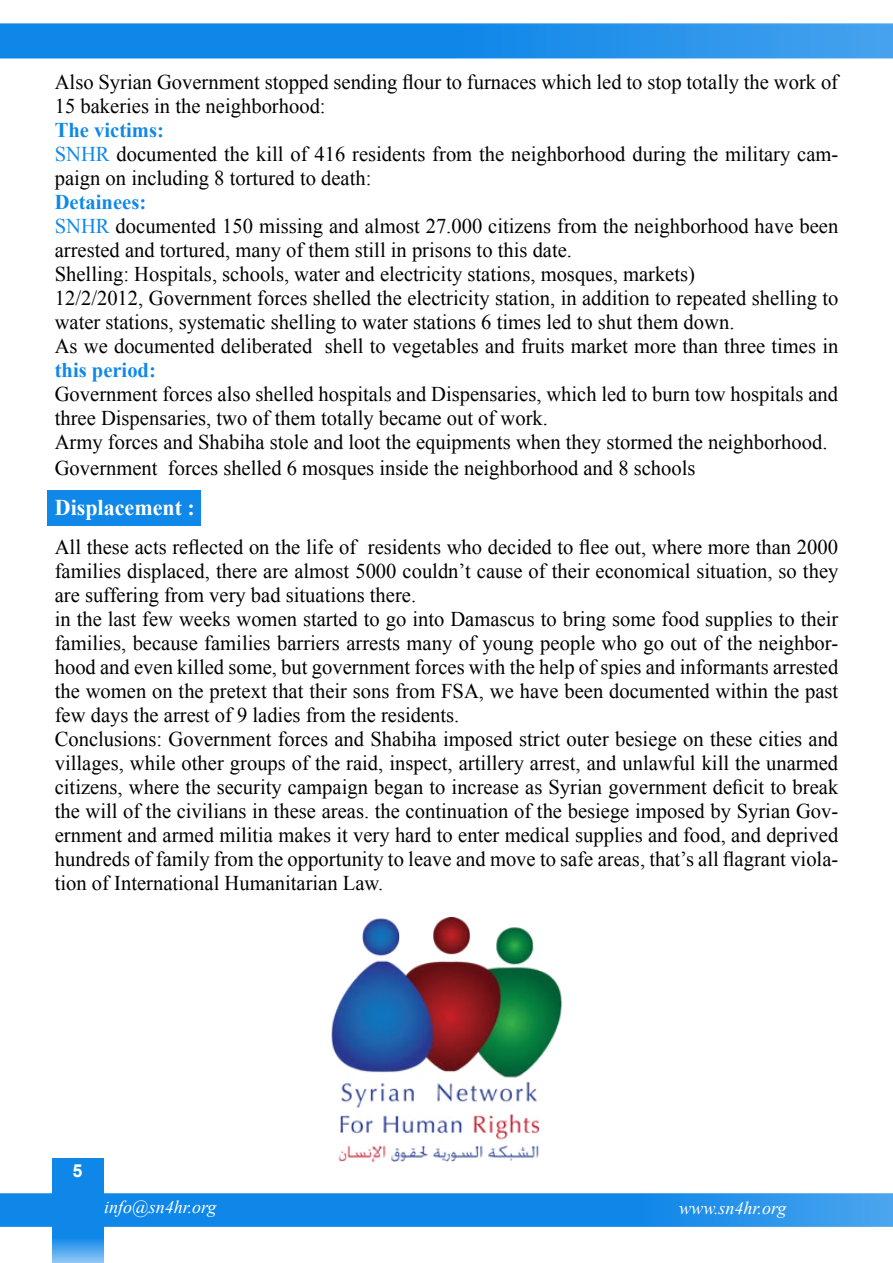
<style>
.page{position:relative;width:893px;height:1263px;background:#fff}
.page>*{position:absolute;margin:0;border:0;box-sizing:border-box;transform-origin:0 0}
.t1{font:700 22.5px "Times New Roman";color:#fff}
.t2{font:21px/24px "Times New Roman";color:#000}
.t3{font:700 21px "Times New Roman";color:#0f88e9}
.t4{font:italic 18px "Times New Roman";color:#fff}
.t5{font:700 18px "Arial";color:#fff}
.s1{color:#0f88e9}
</style>
<div class="page">
<svg style="left:52px;top:1158px;width:51px;height:105px;background:#2692eb"></svg>
<svg style="left:0;top:23px;width:893px;height:35px;background:#1f8eea"></svg>
<svg style="left:0;top:1193px;width:893px;height:34px;background:#1a8ce9"></svg>
<div style="left:48px;top:491px;width:153px;height:35px;background:#0f88e9"></div>
<img style="left:331px;top:917px;width:231px;height:245px">
<p class="t2" style="left:55px;top:70px;width:785px">Also Syrian Government stopped sending flour to furnaces which led to stop totally the work of<br>15 bakeries in the neighborhood:</p>
<p class="t3" style="left:55px;top:115px;width:111px">The victims:</p>
<p class="t2" style="left:55px;top:166px;width:318px">paign on including 8 tortured to death:</p>
<p class="t2" style="left:55px;top:142px;width:785px"><span class="s1">SNHR</span> documented the kill of 416 residents from the neighborhood during the military cam-</p>
<p class="t3" style="left:55px;top:187px;width:93px">Detainees:</p>
<p class="t2" style="left:55px;top:214px;width:785px"><span class="s1">SNHR</span> documented 150 missing and almost 27.000 citizens from the neighborhood have been</p>
<p class="t2" style="left:55px;top:238px;width:519px">arrested and tortured, many of them still in prisons to this date.</p>
<p class="t2" style="left:55px;top:262px;width:642px">Shelling: Hospitals, schools, water and electricity stations, mosques, markets(</p>
<p class="t2" style="left:55px;top:286px;width:785px">12/2/2012, Government forces shelled the electricity station in, addition to repeated shelling to</p>
<p class="t2" style="left:55px;top:310px;width:681px">water stations, systematic shelling to water stations 6 times led to shut them down.</p>
<p class="t2" style="left:325px;top:334px;width:515px">shell to vegetables and fruits market more than three times in</p>
<p class="t2" style="left:55px;top:334px;width:259px">As we documented deliberated</p>
<p class="t3" style="left:55px;top:355px;width:103px">this period:</p>
<p class="t2" style="left:55px;top:382px;width:785px">Government forces also shelled hospitals and Dispensaries, which led to burn tow hospitals and</p>
<p class="t2" style="left:55px;top:406px;width:495px">three Dispensaries, two of them totally became out of work.</p>
<p class="t2" style="left:55px;top:430px;width:774px">Army forces and Shabiha stole and loot the equipments when they stormed the neighborhood.</p>
<p class="t2" style="left:168px;top:455px;width:529px">forces shelled 6 mosques inside the neighborhood and 8 schools</p>
<p class="t2" style="left:55px;top:455px;width:104px">Government</p>
<p class="t1" style="left:55px;top:492px;width:142px">Displacement :</p>
<p class="t2" style="left:55px;top:535px;width:785px">All these acts reflected on the life of<br>families displaced, there are almost 5000 couldn t’ cause of their economical situation, so they are suffering from very bad situations there.<br>in the last few weeks women started to go into Damascus to bring some food supplies to their</p>
<p class="t2" style="left:55px;top:655px;width:785px">hood and even killed some, but government forces with the help of spies and informants arrested</p>
<p class="t2" style="left:368px;top:535px;width:472px">residents who decided to flee out, where more than 2000</p>
<p class="t2" style="left:55px;top:631px;width:785px">families, because families barriers arrests many of young people who go out of the neighbor-</p>
<p class="t2" style="left:55px;top:679px;width:785px">the women on the pretext that their sons from FSA, we have been documented within the past few days the arrest of 9 ladies from the residents.<br>Conclusions: Government forces and Shabiha imposed strict outer besiege on these cities and villages, while other groups of the raid, inspect, artillery arrest, and unlawful kill the unarmed citizens, where the security campaign began to increase as Syrian government deficit to break</p>
<p class="t2" style="left:55px;top:823px;width:785px">ernment and armed militia makes it very hard to enter medical supplies and food, and deprived</p>
<p class="t2" style="left:55px;top:799px;width:785px">the will of the civilians in these areas. the continuation of the besiege imposed by Syrian Gov-</p>
<p class="t2" style="left:55px;top:847px;width:785px">hundreds of family from the opportunity to leave and move to safe areas, that s’ all flagrant viola-</p>
<p class="t2" style="left:55px;top:871px;width:330px">tion of International Humanitarian Law.</p>
<p class="t5" style="left:72px;top:1159px;width:12px">5</p>
<p class="t4" style="left:104px;top:1194px;width:114px">info@sn4hr.org</p>
<p class="t4" style="left:679px;top:1195px;width:109px">www.sn4hr.org</p>
</div>
